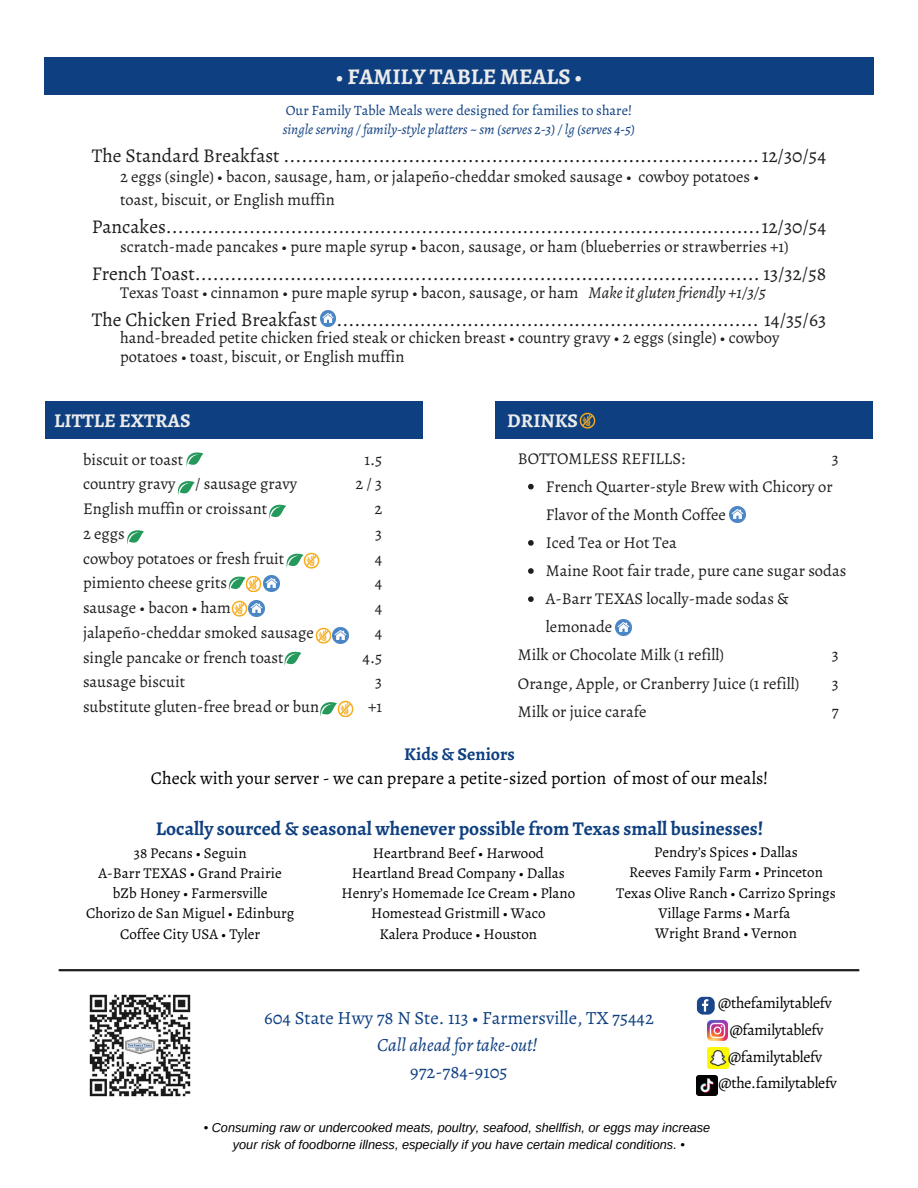
<style>
.page{position:relative;width:918px;height:1188px;background:#fff}
.page>*{position:absolute;margin:0;border:0;box-sizing:border-box;transform-origin:0 0}
.t1{font:700 22.5px "Alegreya SC";color:#ebebeb}
.t2{font:19.5px "Alegreya";color:#1e1e1e}
.t3{font:700 19.5px "Alegreya";color:#0e3f80}
.t4{font:700 19.5px "Alegreya SC";color:#ebebeb}
.t5{font:18.6px/27px "Alegreya";color:#0e3f80;text-align:center}
.t6{font:18px/24.8px "Alegreya";color:#000;text-align:center}
.t7{font:16.5px/24.8px "Alegreya";color:#1e1e1e}
.t8{font:15.9px "Alegreya";letter-spacing:-.02em;color:#000}
.t9{font:15.75px "Alegreya";letter-spacing:-.02em;color:#000}
.t10{font:15px "Alegreya";color:#000}
.t11{font:italic 14.25px "Alegreya";color:#0e3f80}
.t12{font:14.25px "Alegreya";color:#0e3f80}
.t13{font:italic 12.75px "Arimo";color:#000}
.s1{font-style:italic}
.s2{font-weight:700;color:#0e3f80}
</style>
<div class="page">
<hr style="left:60px;top:969px;width:798px;height:2px;background:#1e1e1e">
<img style="left:89px;top:995px;width:102px;height:101px">
<svg style="left:696px;top:996px;width:19px;height:19px"></svg>
<img style="left:707px;top:1021px;width:20px;height:20px">
<img style="left:707px;top:1048px;width:21px;height:21px">
<img style="left:697px;top:1076px;width:20px;height:20px">
<div style="left:44px;top:57px;width:830px;height:38px;background:#0e3f80"></div>
<div style="left:45px;top:402px;width:378px;height:37px;background:#0e3f80"></div>
<svg style="left:186px;top:452px;width:17px;height:15px"></svg>
<svg style="left:178px;top:481px;width:17px;height:14px"></svg>
<svg style="left:269px;top:504px;width:17px;height:15px"></svg>
<svg style="left:127px;top:530px;width:17px;height:14px"></svg>
<svg style="left:284px;top:651px;width:17px;height:15px"></svg>
<svg style="left:320px;top:702px;width:17px;height:14px"></svg>
<svg style="left:286px;top:553px;width:17px;height:15px"></svg>
<img style="left:304px;top:553px;width:16px;height:15px">
<img style="left:231px;top:601px;width:33px;height:15px">
<img style="left:337px;top:701px;width:16px;height:16px">
<svg style="left:229px;top:576px;width:17px;height:15px"></svg>
<img style="left:246px;top:576px;width:16px;height:16px">
<img style="left:264px;top:576px;width:16px;height:16px">
<img style="left:316px;top:627px;width:32px;height:16px">
<svg style="left:528px;top:484px;width:6px;height:5px"></svg>
<svg style="left:528px;top:540px;width:6px;height:6px"></svg>
<svg style="left:528px;top:568px;width:6px;height:6px"></svg>
<svg style="left:528px;top:596px;width:6px;height:6px"></svg>
<img style="left:729px;top:506px;width:16px;height:16px">
<img style="left:615px;top:619px;width:16px;height:16px">
<div style="left:495px;top:402px;width:378px;height:37px;background:#0e3f80"></div>
<img style="left:579px;top:413px;width:16px;height:15px">
<img style="left:320px;top:311px;width:16px;height:15px">
<p class="t1" style="left:336px;top:61px;width:248px">• FAMILY TABLE MEALS •</p>
<p class="t12" style="left:286px;top:100px;width:348px">Our Family Table Meals were designed for families to share!</p>
<p class="t11" style="left:283px;top:119px;width:354px">single serving / family-style platters ~ sm (serves 2-3) / lg (serves 4-5)</p>
<p class="t2" style="left:92px;top:142px;width:736px">The Standard Breakfast ................................................................................12/30/54</p>
<p class="t7" style="left:120px;top:166px;width:640px;line-height:22.5px">2 eggs (single) • bacon, sausage, ham, or jalapeño-cheddar smoked sausage • cowboy potatoes • toast, biscuit, or English muffin</p>
<p class="t2" style="left:92px;top:213px;width:736px">Pancakes....................................................................................................12/30/54</p>
<p class="t7" style="left:120px;top:234px;width:670px">scratch-made pancakes • pure maple syrup • bacon, sausage, or ham (blueberries or strawberries +1)</p>
<p class="t2" style="left:92px;top:260px;width:736px">French Toast............................................................................................... 13/32/58</p>
<h5 class="t7" style="left:120px;top:280px;width:647px">Texas Toast • cinnamon • pure maple syrup • bacon, sausage, or ham <span class="s1">Make it gluten friendly +1/3/5</span></h5>
<p class="t2" style="left:92px;top:306px;width:736px">The Chicken Fried Breakfast ....................................................................... 14/35/63</p>
<p class="t7" style="left:120px;top:328px;width:661px;line-height:19.2px">hand-breaded petite chicken fried steak or chicken breast • country gravy • 2 eggs (single) • cowboy potatoes • toast, biscuit, or English muffin</p>
<p class="t4" style="left:54px;top:407px;width:138px">LITTLE EXTRAS</p>
<p class="t7" style="left:83px;top:447px;width:102px">biscuit or toast</p>
<p class="t7" style="left:83px;top:471px;width:216px">country gravy / sausage gravy</p>
<p class="t7" style="left:83px;top:496px;width:186px">English muffin or croissant</p>
<h6 class="t7" style="left:83px;top:521px;width:43px">2 eggs</h6>
<p class="t7" style="left:83px;top:546px;width:203px">cowboy potatoes or fresh fruit</p>
<p class="t7" style="left:83px;top:570px;width:146px">pimiento cheese grits</p>
<p class="t7" style="left:83px;top:595px;width:149px">sausage • bacon • ham</p>
<p class="t7" style="left:83px;top:620px;width:232px">jalapeño-cheddar smoked sausage</p>
<p class="t7" style="left:83px;top:645px;width:202px">single pancake or french toast</p>
<h6 class="t7" style="left:83px;top:669px;width:104px">sausage biscuit</h6>
<p class="t7" style="left:83px;top:694px;width:238px">substitute gluten-free bread or bun</p>
<p class="t4" style="left:507px;top:407px;width:72px">DRINKS</p>
<p class="t7" style="left:356px;top:447px;width:28px;text-align:right">1.5<br>2/3<br>2<br>3<br>4<br>4<br>4<br>4<br>4.5<br>3<br>+1</p>
<h6 class="t7" style="left:518px;top:446px;width:169px">BOTTOMLESS REFILLS:</h6>
<p class="t7" style="left:832px;top:446px;width:8px">3</p>
<h5 class="t7" style="left:546px;top:472px;width:288px;line-height:28.2px">French Quarter-style Brew with Chicory or<br>Flavor of the Month Coffee</h5>
<h4 class="t7" style="left:546px;top:530px;width:133px">Iced Tea or Hot Tea</h4>
<p class="t7" style="left:546px;top:558px;width:302px">Maine Root fair trade, pure cane sugar sodas</p>
<p class="t7" style="left:546px;top:585px;width:244px;line-height:28.2px">A-Barr TEXAS locally-made sodas &amp; lemonade</p>
<p class="t7" style="left:518px;top:643px;width:208px">Milk or Chocolate Milk (1 refill)</p>
<p class="t7" style="left:518px;top:671px;width:283px">Orange, Apple, or Cranberry Juice (1 refill)</p>
<p class="t7" style="left:518px;top:699px;width:130px">Milk or juice carafe</p>
<p class="t7" style="left:832px;top:641px;width:8px;line-height:28.2px;text-align:justify">3<br>3<br>7</p>
<p class="t6" style="left:151px;top:741px;width:619px"><span class="s2">Kids &amp; Seniors<br></span>Check with your server - we can prepare a petite-sized portion of most of our meals!</p>
<h5 class="t3" style="left:156px;top:815px;width:609px">Locally sourced &amp; seasonal whenever possible from Texas small businesses!</h5>
<h5 class="t10" style="left:373px;top:842px;width:173px">Heartbrand Beef • Harwood</h5>
<p class="t10" style="left:352px;top:863px;width:215px">Heartland Bread Company • Dallas</p>
<h5 class="t10" style="left:341px;top:883px;width:235px">Henry’s Homemade Ice Cream • Plano</h5>
<p class="t10" style="left:371px;top:903px;width:176px">Homestead Gristmill • Waco</p>
<h3 class="t10" style="left:379px;top:923px;width:159px">Kalera Produce • Houston</h3>
<p class="t10" style="left:654px;top:842px;width:145px">Pendry’s Spices • Dallas</p>
<h2 class="t10" style="left:629px;top:862px;width:195px">Reeves Family Farm • Princeton</h2>
<h2 class="t10" style="left:616px;top:882px;width:221px">Texas Olive Ranch • Carrizo Springs</h2>
<p class="t10" style="left:658px;top:903px;width:134px">Village Farms • Marfa</p>
<p class="t10" style="left:655px;top:923px;width:143px">Wright Brand • Vernon</p>
<p class="t10" style="left:134px;top:842px;width:114px">38 Pecans • Seguin</p>
<p class="t10" style="left:99px;top:863px;width:185px">A-Barr TEXAS • Grand Prairie</p>
<p class="t10" style="left:113px;top:883px;width:156px">bZb Honey • Farmersville</p>
<p class="t10" style="left:86px;top:903px;width:210px">Chorizo de San Miguel • Edinburg</p>
<p class="t10" style="left:120px;top:923px;width:142px">Coffee City USA • Tyler</p>
<p class="t5" style="left:264px;top:1004px;width:391px">604 State Hwy 78 N Ste. 113 • Farmersville, TX 75442<br><span class="s1">Call ahead for take-out!<br></span>972-784-9105</p>
<h5 class="t9" style="left:718px;top:992px;width:115px">@thefamilytablefv</h5>
<p class="t9" style="left:730px;top:1019px;width:95px">@familytablefv</p>
<h5 class="t8" style="left:728px;top:1046px;width:96px">@familytablefv</h5>
<h5 class="t8" style="left:719px;top:1072px;width:120px">@the.familytablefv</h5>
<p class="t13" style="left:204px;top:1121px;width:508px">• Consuming raw or undercooked meats, poultry, seafood, shellfish, or eggs may increase</p>
<p class="t13" style="left:233px;top:1138px;width:454px">your risk of foodborne illness, especially if you have certain medical conditions. •</p>
</div>
